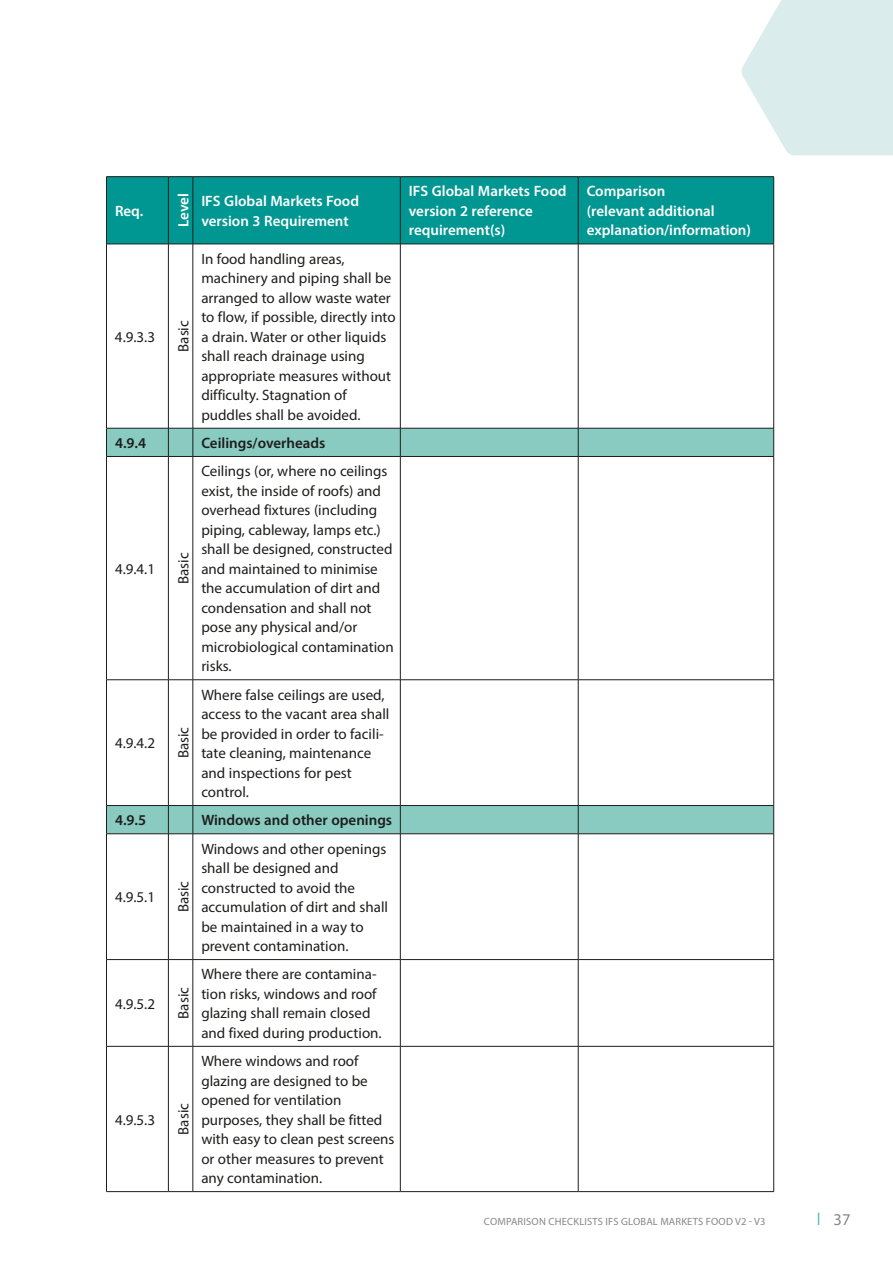
<style>
.page{position:relative;width:893px;height:1263px;background:#fff}
.page>*{position:absolute;margin:0;border:0;box-sizing:border-box;transform-origin:0 0}
.t1{font:16.5px "Myriad Pro";color:#878787}
.t2{font:15px/19.5px "Myriad Pro";color:#1d1d1c}
.t3{font:600 15px/19.5px "Myriad Pro";color:#fff}
.t4{font:600 15px "Myriad Pro";color:#1d1d1c}
.t5{font:10.5px "Myriad Pro";letter-spacing:.02em;color:#878787}
</style>
<div class="page">
<svg style="left:818px;top:1213px;width:1px;height:12px"></svg>
<svg style="left:741px;top:0;width:152px;height:155px;background:#dfefee"></svg>
<svg style="left:107px;top:429px;width:666px;height:404px"></svg>
<hr style="left:168px;top:244px;width:1px;height:184px;background:#1d1d1c">
<hr style="left:193px;top:244px;width:1px;height:184px;background:#1d1d1c">
<hr style="left:400px;top:244px;width:1px;height:184px;background:#1d1d1c">
<hr style="left:578px;top:244px;width:1px;height:184px;background:#1d1d1c">
<svg style="left:400px;top:429px;width:1px;height:27px"></svg>
<svg style="left:578px;top:429px;width:1px;height:27px"></svg>
<hr style="left:168px;top:457px;width:1px;height:222px;background:#1d1d1c">
<hr style="left:193px;top:457px;width:1px;height:222px;background:#1d1d1c">
<hr style="left:400px;top:457px;width:1px;height:222px;background:#1d1d1c">
<hr style="left:578px;top:457px;width:1px;height:222px;background:#1d1d1c">
<hr style="left:106px;top:679px;width:62px;height:1px;background:#1d1d1c">
<svg style="left:168px;top:679px;width:25px;height:1px"></svg>
<hr style="left:168px;top:680px;width:1px;height:125px;background:#1d1d1c">
<hr style="left:193px;top:679px;width:207px;height:1px;background:#1d1d1c">
<hr style="left:193px;top:680px;width:1px;height:125px;background:#1d1d1c">
<hr style="left:400px;top:679px;width:178px;height:1px;background:#1d1d1c">
<hr style="left:400px;top:680px;width:1px;height:125px;background:#1d1d1c">
<hr style="left:578px;top:679px;width:196px;height:1px;background:#1d1d1c">
<hr style="left:578px;top:680px;width:1px;height:125px;background:#1d1d1c">
<svg style="left:400px;top:806px;width:1px;height:27px"></svg>
<svg style="left:578px;top:806px;width:1px;height:27px"></svg>
<hr style="left:168px;top:834px;width:1px;height:125px;background:#1d1d1c">
<hr style="left:193px;top:834px;width:1px;height:125px;background:#1d1d1c">
<hr style="left:400px;top:834px;width:1px;height:125px;background:#1d1d1c">
<hr style="left:578px;top:834px;width:1px;height:125px;background:#1d1d1c">
<hr style="left:106px;top:959px;width:62px;height:1px;background:#1d1d1c">
<svg style="left:168px;top:959px;width:25px;height:1px"></svg>
<hr style="left:168px;top:960px;width:1px;height:86px;background:#1d1d1c">
<hr style="left:193px;top:959px;width:207px;height:1px;background:#1d1d1c">
<hr style="left:193px;top:960px;width:1px;height:86px;background:#1d1d1c">
<hr style="left:400px;top:959px;width:178px;height:1px;background:#1d1d1c">
<hr style="left:400px;top:960px;width:1px;height:86px;background:#1d1d1c">
<hr style="left:578px;top:959px;width:196px;height:1px;background:#1d1d1c">
<hr style="left:578px;top:960px;width:1px;height:86px;background:#1d1d1c">
<hr style="left:106px;top:1046px;width:62px;height:1px;background:#1d1d1c">
<svg style="left:169px;top:1046px;width:24px;height:1px"></svg>
<hr style="left:168px;top:1046px;width:1px;height:145px;background:#1d1d1c">
<hr style="left:193px;top:1046px;width:207px;height:1px;background:#1d1d1c">
<hr style="left:193px;top:1046px;width:1px;height:145px;background:#1d1d1c">
<hr style="left:400px;top:1046px;width:178px;height:1px;background:#1d1d1c">
<hr style="left:400px;top:1046px;width:1px;height:145px;background:#1d1d1c">
<hr style="left:578px;top:1046px;width:196px;height:1px;background:#1d1d1c">
<hr style="left:578px;top:1046px;width:1px;height:145px;background:#1d1d1c">
<div style="left:106px;top:176px;width:668px;height:69px;background:#009792"></div>
<hr style="left:193px;top:244px;width:207px;height:1px;background:#1d1d1c">
<hr style="left:400px;top:244px;width:178px;height:1px;background:#1d1d1c">
<hr style="left:578px;top:244px;width:196px;height:1px;background:#1d1d1c">
<hr style="left:106px;top:244px;width:1px;height:184px;background:#1d1d1c">
<hr style="left:773px;top:244px;width:1px;height:184px;background:#1d1d1c">
<hr style="left:106px;top:457px;width:1px;height:222px;background:#1d1d1c">
<hr style="left:773px;top:457px;width:1px;height:222px;background:#1d1d1c">
<hr style="left:106px;top:680px;width:1px;height:125px;background:#1d1d1c">
<hr style="left:773px;top:680px;width:1px;height:125px;background:#1d1d1c">
<hr style="left:106px;top:834px;width:1px;height:125px;background:#1d1d1c">
<hr style="left:773px;top:834px;width:1px;height:125px;background:#1d1d1c">
<hr style="left:106px;top:960px;width:1px;height:86px;background:#1d1d1c">
<hr style="left:773px;top:960px;width:1px;height:86px;background:#1d1d1c">
<hr style="left:106px;top:1046px;width:1px;height:145px;background:#1d1d1c">
<hr style="left:773px;top:1046px;width:1px;height:145px;background:#1d1d1c">
<hr style="left:106px;top:428px;width:62px;height:1px;background:#1d1d1c">
<svg style="left:106px;top:428px;width:1px;height:28px"></svg>
<hr style="left:193px;top:428px;width:207px;height:1px;background:#1d1d1c">
<hr style="left:400px;top:428px;width:178px;height:1px;background:#1d1d1c">
<hr style="left:578px;top:428px;width:196px;height:1px;background:#1d1d1c">
<svg style="left:773px;top:428px;width:1px;height:28px"></svg>
<hr style="left:106px;top:456px;width:62px;height:1px;background:#1d1d1c">
<svg style="left:168px;top:428px;width:26px;height:29px"></svg>
<hr style="left:193px;top:456px;width:207px;height:1px;background:#1d1d1c">
<hr style="left:400px;top:456px;width:178px;height:1px;background:#1d1d1c">
<hr style="left:578px;top:456px;width:196px;height:1px;background:#1d1d1c">
<hr style="left:106px;top:805px;width:62px;height:1px;background:#1d1d1c">
<svg style="left:106px;top:806px;width:1px;height:27px"></svg>
<hr style="left:193px;top:805px;width:207px;height:1px;background:#1d1d1c">
<hr style="left:400px;top:805px;width:178px;height:1px;background:#1d1d1c">
<hr style="left:578px;top:805px;width:196px;height:1px;background:#1d1d1c">
<svg style="left:773px;top:806px;width:1px;height:27px"></svg>
<hr style="left:106px;top:833px;width:62px;height:1px;background:#1d1d1c">
<svg style="left:168px;top:805px;width:26px;height:29px"></svg>
<hr style="left:193px;top:833px;width:207px;height:1px;background:#1d1d1c">
<hr style="left:400px;top:833px;width:178px;height:1px;background:#1d1d1c">
<hr style="left:578px;top:833px;width:196px;height:1px;background:#1d1d1c">
<hr style="left:106px;top:1191px;width:62px;height:1px;background:#1d1d1c">
<svg style="left:168px;top:1191px;width:25px;height:1px"></svg>
<hr style="left:193px;top:1191px;width:207px;height:1px;background:#1d1d1c">
<hr style="left:400px;top:1191px;width:178px;height:1px;background:#1d1d1c">
<hr style="left:578px;top:1191px;width:196px;height:1px;background:#1d1d1c">
<p class="t3" style="left:115px;top:201px;width:30px">Req.</p>
<p class="t3" style="left:173px;top:227px;width:35px;rotate:-90deg">Level</p>
<p class="t3" style="left:201px;top:191px;width:159px">IFS Global Markets Food version 3 Requirement</p>
<p class="t3" style="left:409px;top:181px;width:159px">IFS Global Markets Food version 2 reference requirement(s)</p>
<p class="t3" style="left:587px;top:181px;width:166px">Comparison<br>(relevant additional explanation/information)</p>
<p class="t2" style="left:115px;top:327px;width:42px">4.9.3.3</p>
<p class="t2" style="left:173px;top:352px;width:33px;rotate:-90deg">Basic</p>
<p class="t2" style="left:201px;top:249px;width:196px">In food handling areas, machinery and piping shall be arranged to allow waste water to flow, if possible, directly into a drain. Water or other liquids shall reach drainage using appropriate measures without difficulty. Stagnation of puddles shall be avoided.</p>
<p class="t4" style="left:115px;top:433px;width:33px">4.9.4</p>
<p class="t4" style="left:201px;top:433px;width:126px">Ceilings/overheads</p>
<p class="t2" style="left:115px;top:559px;width:42px">4.9.4.1</p>
<p class="t2" style="left:173px;top:584px;width:33px;rotate:-90deg">Basic</p>
<p class="t2" style="left:115px;top:733px;width:42px">4.9.4.2</p>
<p class="t2" style="left:173px;top:758px;width:33px;rotate:-90deg">Basic</p>
<p class="t2" style="left:201px;top:461px;width:194px">Ceilings (or, where no ceilings exist, the inside of roofs) and overhead fixtures (including piping, cableway, lamps etc.) shall be designed, constructed and maintained to minimise the accumulation of dirt and condensation and shall not pose any physical and/or microbiological contamination risks.</p>
<p class="t2" style="left:201px;top:684px;width:190px">Where false ceilings are used, access to the vacant area shall be provided in order to facili&shy;tate cleaning, maintenance and inspections for pest control.</p>
<p class="t4" style="left:115px;top:811px;width:33px">4.9.5</p>
<p class="t4" style="left:201px;top:811px;width:192px">Windows and other openings</p>
<p class="t2" style="left:115px;top:887px;width:42px">4.9.5.1</p>
<p class="t2" style="left:173px;top:912px;width:33px;rotate:-90deg">Basic</p>
<p class="t2" style="left:115px;top:993px;width:42px">4.9.5.2</p>
<p class="t2" style="left:173px;top:1019px;width:33px;rotate:-90deg">Basic</p>
<p class="t2" style="left:115px;top:1109px;width:42px">4.9.5.3</p>
<p class="t2" style="left:173px;top:1135px;width:33px;rotate:-90deg">Basic</p>
<p class="t2" style="left:201px;top:838px;width:188px">Windows and other openings shall be designed and constructed to avoid the accumulation of dirt and shall be maintained in a way to prevent contamination.</p>
<p class="t2" style="left:201px;top:964px;width:182px">Where there are contamina&shy;tion risks, windows and roof glazing shall remain closed and fixed during production.</p>
<p class="t2" style="left:201px;top:1051px;width:195px">Where windows and roof glazing are designed to be opened for ventilation purposes, they shall be fitted with easy to clean pest screens or other measures to prevent any contamination.</p>
<p class="t5" style="left:484px;top:1215px;width:283px">COMPARISON CHECKLISTS IFS GLOBAL MARKETS FOOD V2 - V3</p>
<p class="t1" style="left:833px;top:1209px;width:18px">37</p>
</div>
